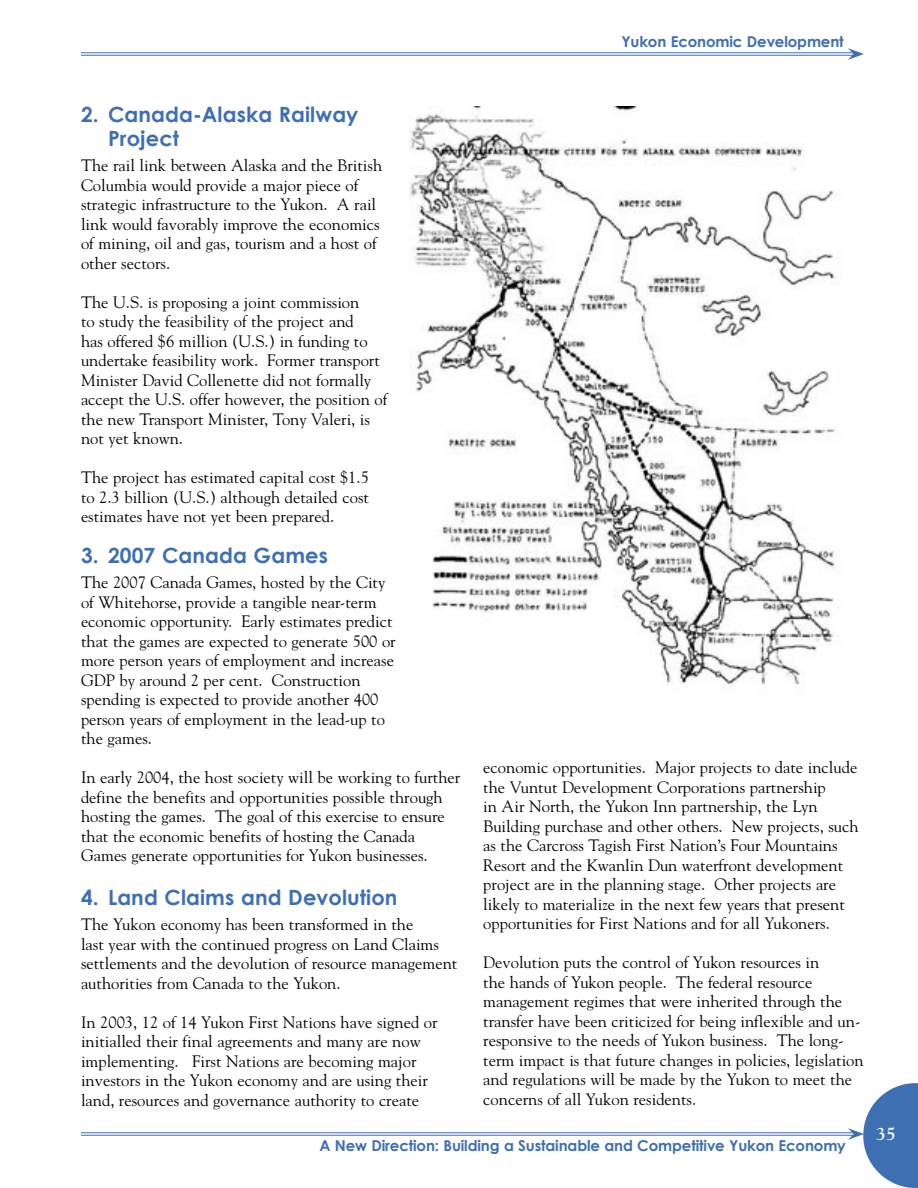
<style>
.page{position:relative;width:918px;height:1188px;background:#fff}
.page>*{position:absolute;margin:0;border:0;box-sizing:border-box;transform-origin:0 0}
.number_bullets{font:700 21px/24px "Century Gothic";letter-spacing:.005em;color:#3f6fb3}
.t1{font:700 18px "Goudy";color:#fff}
.paragraphs{font:16.5px/19.5px "Goudy";color:#000}
.t2{font:700 15px "Century Gothic";letter-spacing:-.01em;color:#3f6fb3}
</style>
<div class="page">
<hr style="left:81px;top:53px;width:772px;height:1px;background:#3f6fb3">
<hr style="left:81px;top:55px;width:772px;height:1px;background:#3f6fb3">
<svg style="left:848px;top:48px;width:16px;height:12px"></svg>
<hr style="left:81px;top:1133px;width:773px;height:1px;background:#3f6fb3">
<hr style="left:81px;top:1135px;width:773px;height:1px;background:#3f6fb3">
<svg style="left:848px;top:1083px;width:70px;height:105px"></svg>
<img style="left:410px;top:106px;width:427px;height:580px">
<p class="t2" style="left:621px;top:32px;width:224px">Yukon Economic Development</p>
<p class="number_bullets" style="left:108px;top:102px;width:252px;text-indent:-27px">2. Canada-Alaska Railway<br>Project</p>
<p class="paragraphs" style="left:81px;top:155px;width:303px">The rail link between Alaska and the British Columbia would provide a major piece of strategic infrastructure to the Yukon. A rail link would favorably improve the economics of mining, oil and gas, tourism and a host of other sectors.</p>
<p class="paragraphs" style="left:81px;top:292px;width:308px">The U.S. is proposing a joint commission<br>to study the feasibility of the project and<br>has offered $6 million (U.S.) in funding to undertake feasibility work. Former transport Minister David Collenette did not formally accept the U.S. offer however, the position of the new Transport Minister, Tony Valeri, is not yet known.</p>
<p class="paragraphs" style="left:81px;top:467px;width:290px;text-align:justify">The project has estimated capital cost $1.5 to 2.3 billion (U.S.) although detailed cost estimates have not yet been prepared.</p>
<p class="number_bullets" style="left:81px;top:543px;width:248px">3. 2007 Canada Games</p>
<p class="paragraphs" style="left:81px;top:573px;width:316px">The 2007 Canada Games, hosted by the City of Whitehorse, provide a tangible near-term economic opportunity. Early estimates predict that the games are expected to generate 500 or more person years of employment and increase GDP by around 2 per cent. Construction spending is expected to provide another 400 person years of employment in the lead-up to the games.</p>
<p class="paragraphs" style="left:81px;top:768px;width:381px">In early 2004, the host society will be working to further define the benefits and opportunities possible through hosting the games. The goal of this exercise to ensure that the economic benefits of hosting the Canada Games generate opportunities for Yukon businesses.</p>
<p class="number_bullets" style="left:81px;top:885px;width:318px">4. Land Claims and Devolution</p>
<p class="paragraphs" style="left:81px;top:915px;width:378px">The Yukon economy has been transformed in the<br>last year with the continued progress on Land Claims settlements and the devolution of resource management authorities from Canada to the Yukon.</p>
<p class="paragraphs" style="left:81px;top:1012px;width:358px">In 2003, 12 of 14 Yukon First Nations have signed or initialled their final agreements and many are now implementing. First Nations are becoming major investors in the Yukon economy and are using their land, resources and governance authority to create</p>
<p class="paragraphs" style="left:483px;top:758px;width:377px">economic opportunities. Major projects to date include the Vuntut Development Corporations partnership<br>in Air North, the Yukon Inn partnership, the Lyn Building purchase and other others. New projects, such as the Carcross Tagish First Nation’s Four Mountains Resort and the Kwanlin Dun waterfront development project are in the planning stage. Other projects are likely to materialize in the next few years that present opportunities for First Nations and for all Yukoners.</p>
<p class="paragraphs" style="left:483px;top:953px;width:382px">Devolution puts the control of Yukon resources in<br>the hands of Yukon people. The federal resource management regimes that were inherited through the transfer have been criticized for being inflexible and un&shy;responsive to the needs of Yukon business. The long&shy;term impact is that future changes in policies, legislation and regulations will be made by the Yukon to meet the concerns of all Yukon residents.</p>
<p class="t2" style="left:319px;top:1136px;width:528px">A New Direction: Building a Sustainable and Competitive Yukon Economy</p>
<p class="t1" style="left:876px;top:1123px;width:21px">35</p>
</div>
